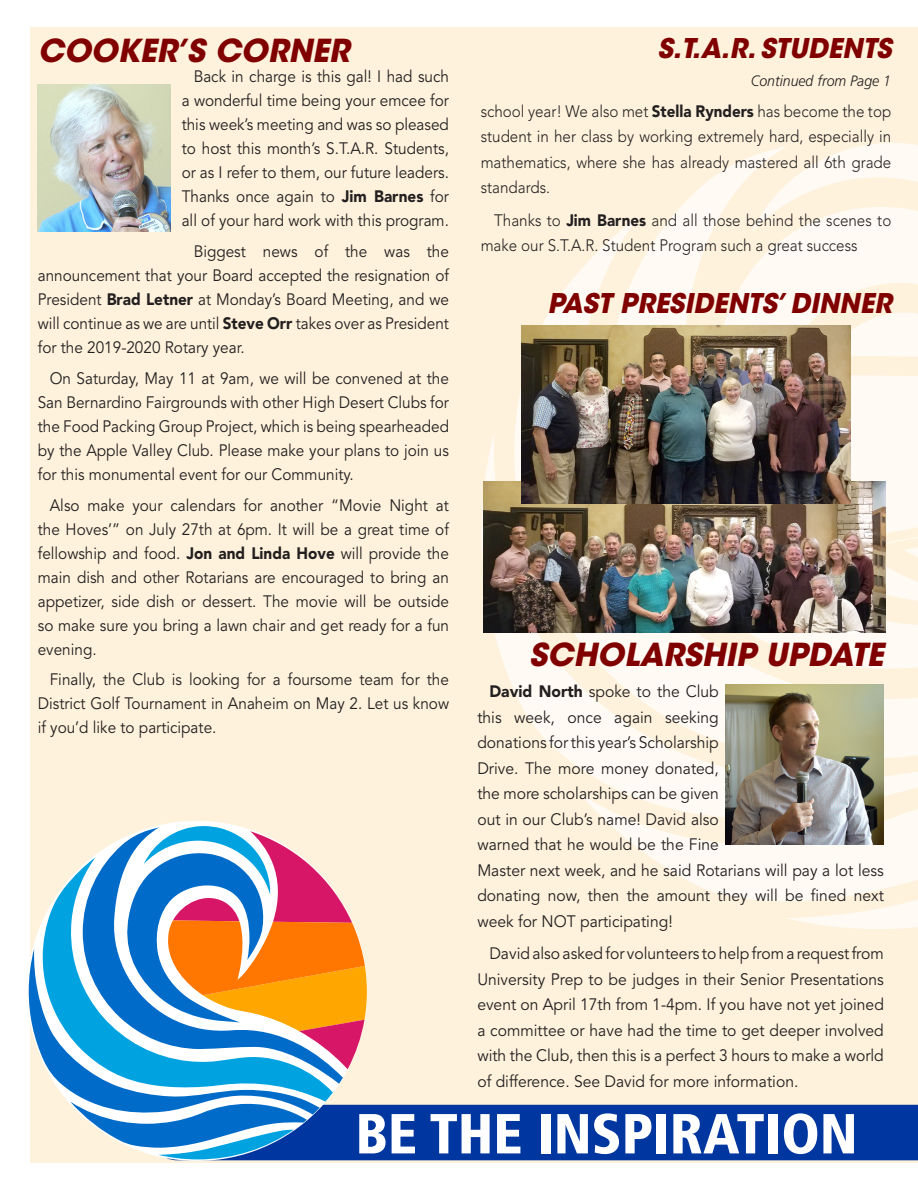
<style>
.page{position:relative;width:918px;height:1188px;background:#fff}
.page>*{position:absolute;margin:0;border:0;box-sizing:border-box;transform-origin:0 0}
.t1{font:31.5px "ITC Avant Garde MM Oblique 740 750";color:#800000}
.t2{font:27px "ITC Avant Garde MM Oblique 740 750";color:#800000}
.t3{font:16.5px/24px "Avenir";color:#231f20;text-align:justify;scale:.93 1}
.t4{font:16.5px/25.5px "Avenir";color:#231f20;scale:.95 1}
.t5{font:300 16.5px/25.5px "Avenir";color:#231f20;text-align:justify;scale:.92 1}
.t6{font:italic 300 15px "Frutiger";color:#231f20;scale:.94 1}
.s1{font-weight:900}
</style>
<div class="page">
<div style="left:30px;top:27px;width:888px;height:1136px;background:#fff2dc"></div>
<svg style="left:43px;top:857px;width:290px;height:245px"></svg>
<svg style="left:29px;top:949px;width:291px;height:154px;background:#51aee0"></svg>
<svg style="left:123px;top:826px;width:244px;height:243px;background:#b39d96"></svg>
<svg style="left:673px;top:157px;width:78px;height:59px"></svg>
<svg style="left:515px;top:216px;width:188px;height:216px"></svg>
<svg style="left:611px;top:825px;width:307px;height:104px"></svg>
<svg style="left:481px;top:432px;width:437px;height:393px;fill:#fffbf4"></svg>
<svg style="left:703px;top:206px;width:148px;height:169px"></svg>
<svg style="left:751px;top:143px;width:167px;height:214px"></svg>
<svg style="left:850px;top:375px;width:68px;height:244px"></svg>
<svg style="left:70px;top:1102px;width:848px;height:58px;background:#5b86c5"></svg>
<img style="left:38px;top:84px;width:133px;height:148px">
<img style="left:484px;top:482px;width:401px;height:151px">
<img style="left:725px;top:684px;width:158px;height:160px">
<img style="left:522px;top:325px;width:328px;height:178px">
<p class="t1" style="left:38px;top:29px;width:313px">COOKER’S CORNER</p>
<p class="t2" style="left:658px;top:31px;width:235px">S.T.A.R. STUDENTS</p>
<p class="t3" style="left:182px;top:65px;width:289px;text-indent:12px">Back in charge is this gal! I had such a wonderful time being your emcee for this week’s meeting and was so pleased to host this month’s S.T.A.R. Students, or as I refer to them, our future leaders.<br>Thanks once again to <span class="s1">Jim Barnes</span> for all of your hard work with this program.</p>
<p class="t3" style="left:38px;top:240px;width:444px;text-indent:156px">Biggest news of the was the announcement that your Board accepted the resignation of President <span class="s1">Brad Letner</span> at Monday’s Board Meeting, and we will continue as we are until <span class="s1">Steve Orr</span> takes over as President for the 2019-2020 Rotary year.</p>
<p class="t3" style="left:38px;top:367px;width:444px;text-indent:12px">On Saturday, May 11 at 9am, we will be convened at the San Bernardino Fairgrounds with other High Desert Clubs for the Food Packing Group Project, which is being spearheaded by the Apple Valley Club. Please make your plans to join us for this monumental event for our Community.</p>
<p class="t3" style="left:38px;top:493px;width:444px;text-indent:12px">Also make your calendars for another “Movie Night at the Hoves’” on July 27th at 6pm. It will be a great time of fellowship and food. <span class="s1">Jon and Linda Hove</span> will provide the main dish and other Rotarians are encouraged to bring an appetizer, side dish or dessert. The movie will be outside so make sure you bring a lawn chair and get ready for a fun evening.</p>
<p class="t3" style="left:38px;top:668px;width:444px;text-indent:12px">Finally, the Club is looking for a foursome team for the District Golf Tournament in Anaheim on May 2. Let us know if you’d like to participate.</p>
<p class="t6" style="left:751px;top:73px;width:151px">Continued from Page 1</p>
<p class="t5" style="left:481px;top:98px;width:448px">school year! We also met <span class="s1">Stella Rynders</span> has become the top student in her class by working extremely hard, especially in mathematics, where she has already mastered all 6th grade standards.</p>
<p class="t5" style="left:481px;top:207px;width:448px;text-indent:14px">Thanks to <span class="s1">Jim Barnes</span> and all those behind the scenes to make our S.T.A.R. Student Program such a great success</p>
<p class="t2" style="left:547px;top:286px;width:346px">PAST PRESIDENTS’ DINNER</p>
<p class="t1" style="left:529px;top:634px;width:356px">SCHOLARSHIP UPDATE</p>
<p class="t4" style="left:477px;top:679px;width:429px;text-indent:12px"><span class="s1">David North</span> spoke to the Club<br>this week, once again seeking<br>donations for this year’s Scholarship<br>Drive. The more money donated,<br>the more scholarships can be given<br>out in our Club’s name! David also<br>warned that he would be the Fine<br>Master next week, and he said Rotarians will pay a lot less donating now, then the amount they will be fined next week for NOT participating!</p>
<p class="t4" style="left:477px;top:941px;width:429px;text-align:justify;text-indent:12px">David also asked for volunteers to help from a request from University Prep to be judges in their Senior Presentations event on April 17th from 1-4pm. If you have not yet joined a committee or have had the time to get deeper involved with the Club, then this is a perfect 3 hours to make a world of difference. See David for more information.</p>
</div>
